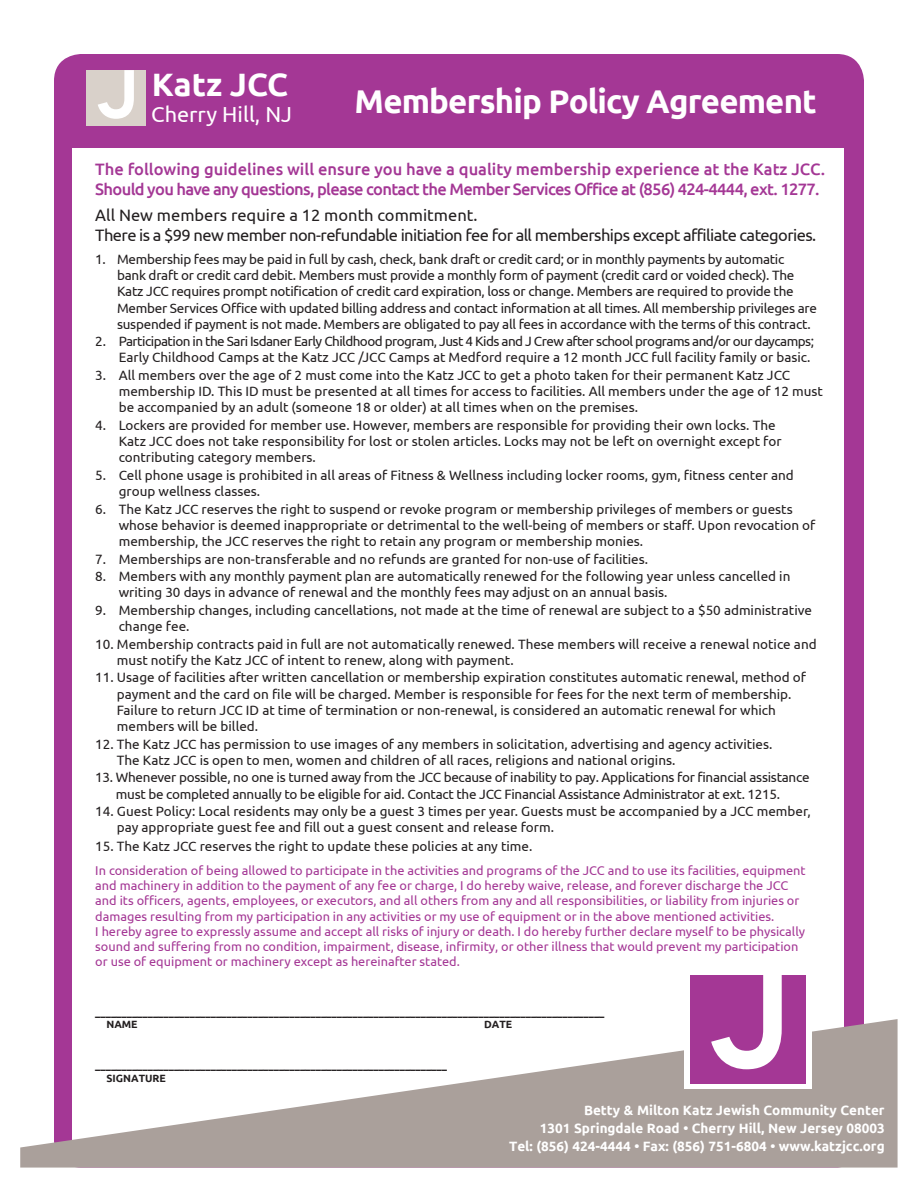
<style>
.page{position:relative;width:918px;height:1188px;background:#fff}
.page>*{position:absolute;margin:0;border:0;box-sizing:border-box;transform-origin:0 0}
.t1{font:700 32.85px "Ubuntu";letter-spacing:-.025em;color:#fff}
.t2{font:700 32.4px "Ubuntu";color:#fff}
.t3{font:21.75px "Ubuntu";color:#fff}
.t4{font:16.5px "Ubuntu";letter-spacing:-.035em;color:#231f20}
.t5{font:500 16.5px "Ubuntu";letter-spacing:-.04em;color:#a43795}
.t6{font:500 16.5px "Ubuntu";color:#a43795}
.t7{font:16.5px "Ubuntu";color:#231f20}
.t8{font:13.5px/16.2px "Ubuntu";color:#231f20}
.t9{font:13.5px/16.2px "Ubuntu";letter-spacing:-.02em;color:#231f20}
.t10{font:13.5px/16.2px "Ubuntu";letter-spacing:-.04em;color:#231f20;text-align:right}
.t11{font:700 13.5px "Ubuntu";color:#fff}
.t12{font:12.75px/15.3px "Ubuntu";color:#a43795}
.t13{font:700 10.5px "Ubuntu";color:#231f20}
</style>
<div class="page">
<div style="left:54px;top:54px;width:810px;height:1114px;background:#a43795;border-radius:27px"></div>
<div style="left:73px;top:148px;width:771px;height:998px;background:#fff"></div>
<svg style="left:20px;top:1019px;width:878px;height:149px;fill:#aaa09b"></svg>
<div style="left:684px;top:973px;width:128px;height:116px;background:#fff"></div>
<div style="left:87px;top:70px;width:59px;height:56px;background:#d9d1ca"></div>
<svg style="left:98px;top:70px;width:36px;height:49px"></svg>
<div style="left:690px;top:975px;width:115px;height:109px;background:#a43795"></div>
<svg style="left:711px;top:975px;width:71px;height:94px"></svg>
<p class="t2" style="left:152px;top:65px;width:138px">Katz JCC</p>
<p class="t3" style="left:151px;top:101px;width:142px">Cherry Hill, NJ</p>
<p class="t1" style="left:355px;top:81px;width:464px">Membership Policy Agreement</p>
<p class="t6" style="left:95px;top:159px;width:732px">The following guidelines will ensure you have a quality membership experience at the Katz JCC.</p>
<p class="t5" style="left:95px;top:178px;width:726px">Should you have any questions, please contact the Member Services Office at (856) 424-4444, ext. 1277.</p>
<p class="t7" style="left:95px;top:205px;width:384px">All New members require a 12 month commitment.</p>
<p class="t4" style="left:95px;top:225px;width:722px">There is a $99 new member non-refundable initiation fee for all memberships except affiliate categories.</p>
<p class="t9" style="left:117px;top:251px;width:701px;text-indent:-22px">1. Membership fees may be paid in full by cash, check, bank draft or credit card; or in monthly payments by automatic<br>bank draft or credit card debit. Members must provide a monthly form of payment (credit card or voided check). The Katz JCC requires prompt notification of credit card expiration, loss or change. Members are required to provide the Member Services Office with updated billing address and contact information at all times. All membership privileges are suspended if payment is not made. Members are obligated to pay all fees in accordance with the terms of this contract.</p>
<p class="t10" style="left:95px;top:333px;width:720px">2. Participation in the Sari Isdaner Early Childhood program, Just 4 Kids and J Crew after school programs and/or our daycamps;<br>Early Childhood Camps at the Katz JCC /JCC Camps at Medford require a 12 month JCC full facility family or basic.</p>
<p class="t8" style="left:119px;top:367px;width:706px;text-indent:-23px">3. All members over the age of 2 must come into the Katz JCC to get a photo taken for their permanent Katz JCC membership ID. This ID must be presented at all times for access to facilities. All members under the age of 12 must be accompanied by an adult (someone 18 or older) at all times when on the premises.</p>
<p class="t8" style="left:119px;top:417px;width:664px;text-indent:-23px">4. Lockers are provided for member use. However, members are responsible for providing their own locks. The<br>Katz JCC does not take responsibility for lost or stolen articles. Locks may not be left on overnight except for contributing category members.</p>
<p class="t8" style="left:119px;top:467px;width:677px;text-indent:-23px">5. Cell phone usage is prohibited in all areas of Fitness &amp; Wellness including locker rooms, gym, fitness center and group wellness classes.</p>
<p class="t8" style="left:119px;top:500px;width:698px;text-indent:-23px">6. The Katz JCC reserves the right to suspend or revoke program or membership privileges of members or guests whose behavior is deemed inappropriate or detrimental to the well-being of members or staff. Upon revocation of membership, the JCC reserves the right to retain any program or membership monies.</p>
<p class="t8" style="left:95px;top:550px;width:554px">7. Memberships are non-transferable and no refunds are granted for non-use of facilities.</p>
<p class="t8" style="left:119px;top:568px;width:673px;text-indent:-23px">8. Members with any monthly payment plan are automatically renewed for the following year unless cancelled in writing 30 days in advance of renewal and the monthly fees may adjust on an annual basis.</p>
<p class="t8" style="left:119px;top:602px;width:695px;text-indent:-23px">9. Membership changes, including cancellations, not made at the time of renewal are subject to a $50 administrative change fee.</p>
<p class="t8" style="left:117px;top:635px;width:701px;text-indent:-22px">10. Membership contracts paid in full are not automatically renewed. These members will receive a renewal notice and must notify the Katz JCC of intent to renew, along with payment.</p>
<p class="t8" style="left:117px;top:669px;width:691px;text-indent:-22px">11. Usage of facilities after written cancellation or membership expiration constitutes automatic renewal, method of payment and the card on file will be charged. Member is responsible for fees for the next term of membership.<br>Failure to return JCC ID at time of termination or non-renewal, is considered an automatic renewal for which members will be billed.</p>
<p class="t8" style="left:117px;top:735px;width:657px;text-indent:-22px">12. The Katz JCC has permission to use images of any members in solicitation, advertising and agency activities.<br>The Katz JCC is open to men, women and children of all races, religions and national origins.</p>
<p class="t9" style="left:116px;top:769px;width:695px;text-indent:-21px">13. Whenever possible, no one is turned away from the JCC because of inability to pay. Applications for financial assistance must be completed annually to be eligible for aid. Contact the JCC Financial Assistance Administrator at ext. 1215.</p>
<p class="t8" style="left:117px;top:803px;width:695px;text-indent:-22px">14. Guest Policy: Local residents may only be a guest 3 times per year. Guests must be accompanied by a JCC member, pay appropriate guest fee and fill out a guest consent and release form.</p>
<p class="t8" style="left:95px;top:837px;width:439px">15. The Katz JCC reserves the right to update these policies at any time.</p>
<p class="t12" style="left:95px;top:862px;width:712px">In consideration of being allowed to participate in the activities and programs of the JCC and to use its facilities, equipment and machinery in addition to the payment of any fee or charge, I do hereby waive, release, and forever discharge the JCC and its officers, agents, employees, or executors, and all others from any and all responsibilities, or liability from injuries or damages resulting from my participation in any activities or my use of equipment or in the above mentioned activities.<br>I hereby agree to expressly assume and accept all risks of injury or death. I do hereby further declare myself to be physically sound and suffering from no condition, impairment, disease, infirmity, or other illness that would prevent my participation or use of equipment or machinery except as hereinafter stated.</p>
<p class="t13" style="left:95px;top:1006px;width:511px">_________________________________________________________________________________________________</p>
<p class="t13" style="left:106px;top:1018px;width:33px">NAME</p>
<p class="t13" style="left:484px;top:1018px;width:30px">DATE</p>
<p class="t13" style="left:95px;top:1059px;width:353px">___________________________________________________________________</p>
<p class="t13" style="left:106px;top:1072px;width:61px">SIGNATURE</p>
<p class="t11" style="left:584px;top:1102px;width:302px">Betty &amp; Milton Katz Jewish Community Center</p>
<p class="t11" style="left:540px;top:1120px;width:346px">1301 Springdale Road • Cherry Hill, New Jersey 08003</p>
<p class="t11" style="left:509px;top:1138px;width:377px">Tel: (856) 424-4444 • Fax: (856) 751-6804 • www.katzjcc.org</p>
</div>
